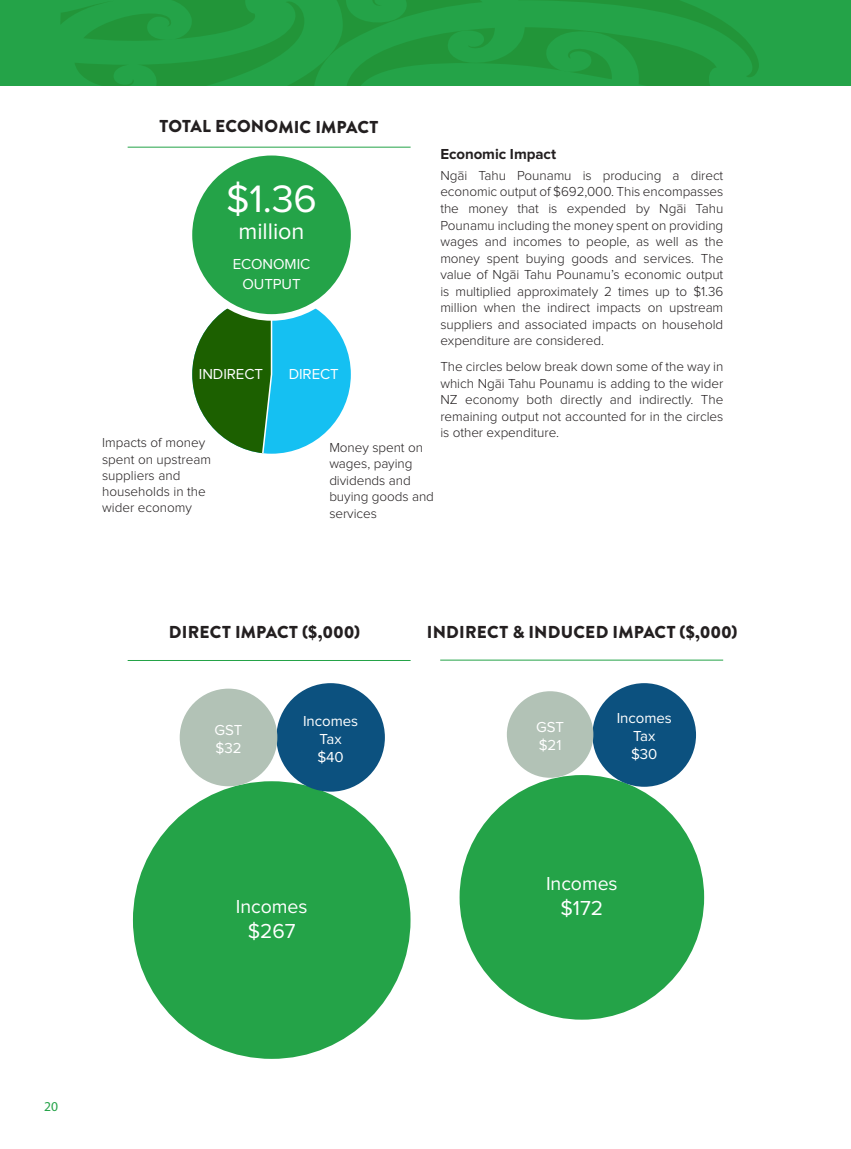
<style>
.page{position:relative;width:851px;height:1149px;background:#fff}
.page>*{position:absolute;margin:0;border:0;box-sizing:border-box;transform-origin:0 0}
.t1{font:39.6px "Proxima Nova";color:#fff}
.t2{font:23.4px "Proxima Nova";letter-spacing:-.005em;color:#fff}
.t3{font:21px "Proxima Nova";letter-spacing:-.005em;color:#fff}
.t4{font:19.5px "Proxima Nova";letter-spacing:-.005em;color:#fff}
.t5{font:900 17.25px "Brandon Grotesque";letter-spacing:.01em;color:#231f20}
.t6{font:15px/18px "Proxima Nova";letter-spacing:-.005em;color:#fff;text-align:center}
.t7{font:700 15px "Proxima Nova";letter-spacing:-.005em;color:#231f20}
.t8{font:13.65px "Myriad Pro";color:#24a348}
.t9{font:300 13.5px/16.5px "Proxima Nova";letter-spacing:-.005em;color:#231f20;text-align:justify}
</style>
<div class="page">
<div style="left:192px;top:295px;width:159px;height:158px;background:#15c0f2;border-radius:50%"></div>
<svg style="left:192px;top:308px;width:81px;height:145px"></svg>
<div style="left:186px;top:149px;width:171px;height:171px;background:#fff;border-radius:50%"></div>
<div style="left:192px;top:155px;width:159px;height:159px;background:#24a348;border-radius:50%"></div>
<div style="left:133px;top:781px;width:277px;height:277px;background:#24a348;border-radius:50%"></div>
<div style="left:276px;top:683px;width:109px;height:108px;background:#0c517f;border-radius:50%"></div>
<div style="left:180px;top:688px;width:97px;height:98px;background:#b2c2b6;border-radius:50%"></div>
<div style="left:459px;top:774px;width:245px;height:245px;background:#24a348;border-radius:50%"></div>
<div style="left:592px;top:683px;width:104px;height:103px;background:#0c517f;border-radius:50%"></div>
<div style="left:506px;top:691px;width:87px;height:86px;background:#b2c2b6;border-radius:50%"></div>
<div style="left:0;top:0;width:850px;height:85px;background:#24a348"></div>
<svg style="left:61px;top:0;width:698px;height:85px"></svg>
<hr style="left:128px;top:147px;width:282px;height:1px;background:#24a348">
<hr style="left:128px;top:660px;width:282px;height:1px;background:#24a348">
<hr style="left:440px;top:659px;width:283px;height:1px;background:#24a348">
<p class="t5" style="left:159px;top:114px;width:220px">TOTAL ECONOMIC IMPACT</p>
<p class="t7" style="left:440px;top:147px;width:117px">Economic Impact</p>
<p class="t9" style="left:440px;top:168px;width:284px">Ngāi Tahu Pounamu is producing a direct economic output of $692,000. This encompasses the money that is expended by Ngāi Tahu Pounamu including the money spent on providing wages and incomes to people, as well as the money spent buying goods and services. The value of Ngāi Tahu Pounamu’s economic output is multiplied approximately 2 times up to $1.36 million when the indirect impacts on upstream suppliers and associated impacts on household expenditure are considered.</p>
<p class="t9" style="left:440px;top:359px;width:284px">The circles below break down some of the way in which Ngāi Tahu Pounamu is adding to the wider NZ economy both directly and indirectly. The remaining output not accounted for in the circles is other expenditure.</p>
<h1 class="t1" style="left:226px;top:180px;width:92px">$1.36</h1>
<h2 class="t2" style="left:238px;top:220px;width:67px">million</h2>
<p class="t6" style="left:233px;top:254px;width:79px;line-height:19.8px">ECONOMIC<br>OUTPUT</p>
<p class="t6" style="left:199px;top:366px;width:66px">INDIRECT</p>
<p class="t6" style="left:288px;top:366px;width:52px">DIRECT</p>
<p class="t9" style="left:102px;top:435px;width:110px;text-align:left">Impacts of money spent on upstream suppliers and households in the wider economy</p>
<p class="t9" style="left:329px;top:439px;width:106px;text-align:left">Money spent on wages, paying dividends and buying goods and services</p>
<p class="t5" style="left:169px;top:619px;width:192px">DIRECT IMPACT ($,000)</p>
<p class="t5" style="left:427px;top:619px;width:312px">INDIRECT &amp; INDUCED IMPACT ($,000)</p>
<p class="t6" style="left:214px;top:721px;width:29px;text-align:left">GST $32</p>
<p class="t6" style="left:303px;top:712px;width:57px">Incomes<br>Tax<br>$40</p>
<p class="t6" style="left:536px;top:718px;width:29px;text-align:left">GST $21</p>
<p class="t6" style="left:616px;top:709px;width:57px">Incomes<br>Tax<br>$30</p>
<h3 class="t4" style="left:236px;top:896px;width:73px">Incomes</h3>
<h3 class="t3" style="left:248px;top:920px;width:49px">$267</h3>
<h3 class="t4" style="left:546px;top:874px;width:73px">Incomes</h3>
<h3 class="t3" style="left:560px;top:898px;width:44px">$172</h3>
<p class="t8" style="left:44px;top:1097px;width:16px">20</p>
</div>
